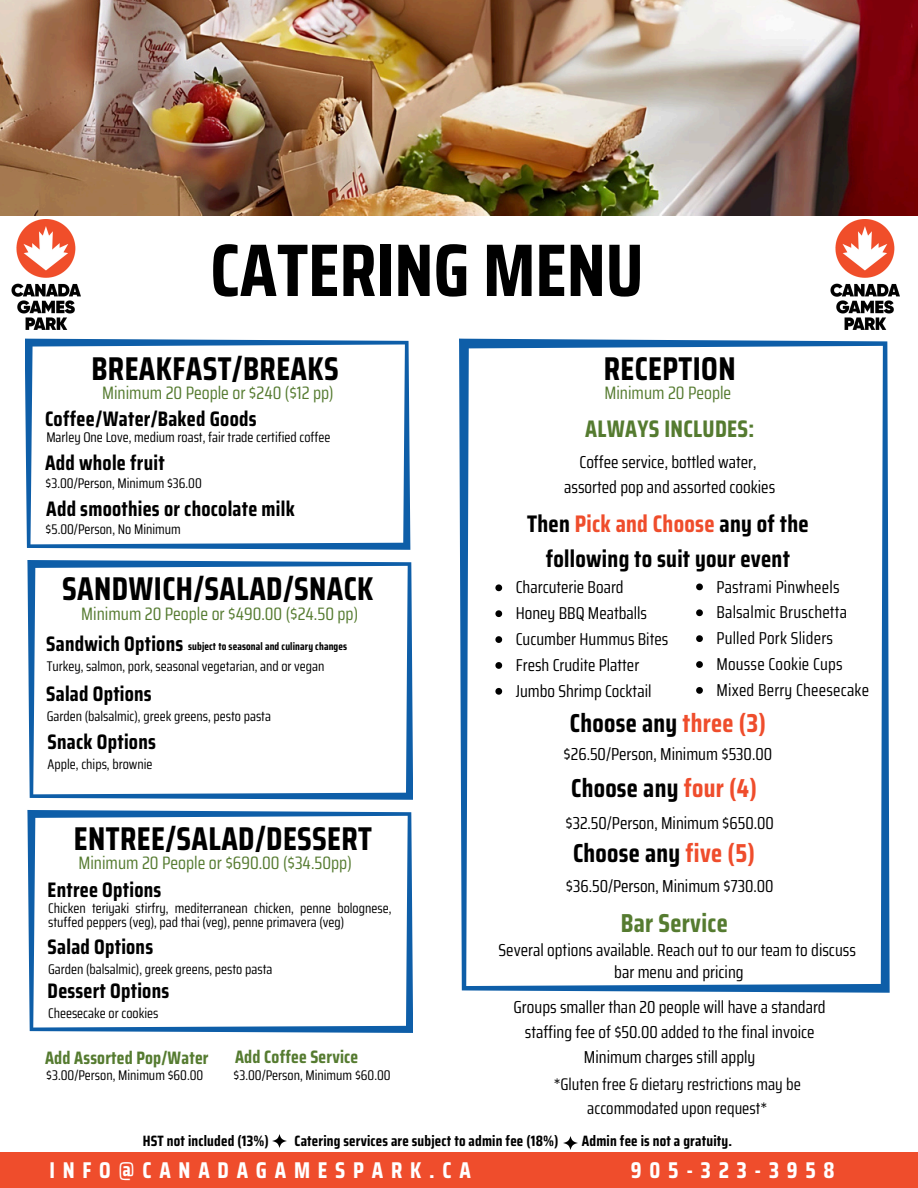
<style>
.page{position:relative;width:918px;height:1188px;background:#fff}
.page>*{position:absolute;margin:0;border:0;box-sizing:border-box;transform-origin:0 0}
.t1{font:700 74.55px "Saira Condensed";color:#000}
.t2{font:700 33px "Saira Condensed";letter-spacing:.01em;color:#000}
.t3{font:700 25.95px "Saira Condensed";letter-spacing:.01em;color:#000}
.t4{font:700 25.95px "Saira Condensed";letter-spacing:.01em;color:#557b30}
.t5{font:700 24px/34.8px "Saira Condensed";letter-spacing:.01em;color:#000;text-align:center}
.t6{font:700 24px "Saira Condensed";letter-spacing:.01em;color:#557b30}
.t7{font:700 22.8px "Saira Condensed";letter-spacing:.34em;color:#fff}
.t8{font:700 21px "Saira Condensed";letter-spacing:.01em;color:#000}
.t9{font:18px "Saira Condensed";color:#557b30}
.t10{font:700 18px "Saira Condensed";letter-spacing:.01em;color:#557b30}
.t11{font:17.4px/25px "Saira Condensed";color:#000;text-align:center}
.t12{font:17.25px "Saira Condensed";letter-spacing:.005em;color:#000}
.t13{font:16.8px/24.3px "Saira Condensed";color:#000;text-align:center}
.t14{font:700 15px "Saira Condensed";letter-spacing:.01em;color:#000}
.t15{font:13.95px/14px "Saira Condensed";color:#000}
.t16{font:700 10.65px "Saira Condensed";letter-spacing:.01em;color:#000}
.s1{color:#ef4d2c}
</style>
<div class="page">
<img style="left:0;top:0;width:918px;height:215px">
<div style="left:0;top:1152px;width:918px;height:36px;background:#ef4d2c"></div>
<svg style="left:25px;top:339px;width:385px;height:211px"></svg>
<svg style="left:459px;top:339px;width:431px;height:654px"></svg>
<svg style="left:27px;top:560px;width:386px;height:240px"></svg>
<img style="left:12px;top:220px;width:68px;height:110px">
<img style="left:831px;top:220px;width:68px;height:110px">
<svg style="left:27px;top:810px;width:386px;height:223px"></svg>
<img style="left:273px;top:1134px;width:13px;height:14px">
<img style="left:564px;top:1136px;width:13px;height:14px">
<svg style="left:495px;top:584px;width:7px;height:7px"></svg>
<svg style="left:495px;top:610px;width:7px;height:7px"></svg>
<svg style="left:495px;top:636px;width:7px;height:7px"></svg>
<svg style="left:495px;top:662px;width:7px;height:7px"></svg>
<svg style="left:495px;top:688px;width:7px;height:7px"></svg>
<svg style="left:696px;top:584px;width:7px;height:6px"></svg>
<svg style="left:696px;top:609px;width:7px;height:7px"></svg>
<svg style="left:696px;top:635px;width:7px;height:7px"></svg>
<svg style="left:696px;top:661px;width:7px;height:7px"></svg>
<svg style="left:696px;top:687px;width:7px;height:7px"></svg>
<h6 class="t1" style="left:210px;top:211px;width:435px">CATERING MENU</h6>
<h6 class="t2" style="left:91px;top:342px;width:249px">BREAKFAST/BREAKS</h6>
<p class="t9" style="left:102px;top:378px;width:233px">Minimum 20 People or $240 ($12 pp)</p>
<p class="t8" style="left:45px;top:403px;width:213px">Coffee/Water/Baked Goods</p>
<h2 class="t8" style="left:45px;top:446px;width:121px">Add whole fruit</h2>
<p class="t8" style="left:46px;top:492px;width:250px">Add smoothies or chocolate milk</p>
<p class="t15" style="left:46px;top:430px;width:286px">Marley One Love, medium roast, fair trade certified coffee</p>
<p class="t15" style="left:46px;top:476px;width:158px">$3.00/Person, Minimum $36.00</p>
<h6 class="t15" style="left:46px;top:523px;width:137px">$5.00/Person, No Minimum</h6>
<p class="t2" style="left:62px;top:562px;width:313px">SANDWICH/SALAD/SNACK</p>
<p class="t9" style="left:81px;top:599px;width:278px">Minimum 20 People or $490.00 ($24.50 pp)</p>
<p class="t8" style="left:46px;top:627px;width:138px">Sandwich Options</p>
<p class="t16" style="left:188px;top:638px;width:161px">subject to seasonal and culinary changes</p>
<p class="t15" style="left:47px;top:659px;width:279px">Turkey, salmon, pork, seasonal vegetarian, and or vegan</p>
<p class="t8" style="left:46px;top:677px;width:107px">Salad Options</p>
<p class="t15" style="left:47px;top:709px;width:226px">Garden (balsalmic), greek greens, pesto pasta</p>
<p class="t8" style="left:48px;top:725px;width:110px">Snack Options</p>
<p class="t15" style="left:48px;top:757px;width:106px">Apple, chips, brownie</p>
<p class="t2" style="left:74px;top:812px;width:300px">ENTREE/SALAD/DESSERT</p>
<p class="t8" style="left:48px;top:873px;width:115px">Entree Options</p>
<p class="t9" style="left:78px;top:849px;width:275px">Minimum 20 People or $690.00 ($34.50pp)</p>
<p class="t15" style="left:48px;top:901px;width:345px">Chicken teriyaki stirfry, mediterranean chicken, penne bolognese, stuffed peppers (veg), pad thai (veg), penne primavera (veg)</p>
<p class="t8" style="left:48px;top:930px;width:107px">Salad Options</p>
<p class="t15" style="left:48px;top:962px;width:226px">Garden (balsalmic), greek greens, pesto pasta</p>
<p class="t8" style="left:48px;top:974px;width:123px">Dessert Options</p>
<p class="t15" style="left:48px;top:1006px;width:112px">Cheesecake or cookies</p>
<p class="t10" style="left:45px;top:1043px;width:165px">Add Assorted Pop/Water</p>
<p class="t15" style="left:46px;top:1068px;width:159px">$3.00/Person, Minimum $60.00</p>
<p class="t10" style="left:235px;top:1043px;width:125px">Add Coffee Service</p>
<p class="t15" style="left:234px;top:1068px;width:159px">$3.00/Person, Minimum $60.00</p>
<p class="t2" style="left:604px;top:342px;width:133px">RECEPTION</p>
<p class="t9" style="left:604px;top:379px;width:128px">Minimum 20 People</p>
<h6 class="t6" style="left:585px;top:410px;width:171px">ALWAYS INCLUDES:</h6>
<h6 class="t11" style="left:579px;top:450px;width:179px">Coffee service, bottled water,</h6>
<p class="t11" style="left:564px;top:475px;width:213px">assorted pop and assorted cookies</p>
<h2 class="t5" style="left:527px;top:506px;width:283px">Then <span class="s1">Pick and Choose</span> any of the following to suit your event</h2>
<p class="t12" style="left:516px;top:574px;width:109px">Charcuterie Board</p>
<h6 class="t12" style="left:516px;top:600px;width:133px">Honey BBQ Meatballs</h6>
<p class="t12" style="left:516px;top:626px;width:154px">Cucumber Hummus Bites</p>
<h6 class="t12" style="left:516px;top:651px;width:125px">Fresh Crudite Platter</h6>
<p class="t12" style="left:516px;top:677px;width:137px">Jumbo Shrimp Cocktail</p>
<h6 class="t12" style="left:716px;top:573px;width:125px">Pastrami Pinwheels</h6>
<p class="t12" style="left:716px;top:599px;width:132px">Balsalmic Bruschetta</p>
<p class="t12" style="left:716px;top:625px;width:118px">Pulled Pork Sliders</p>
<p class="t12" style="left:716px;top:651px;width:128px">Mousse Cookie Cups</p>
<p class="t12" style="left:716px;top:676px;width:154px">Mixed Berry Cheesecake</p>
<p class="t3" style="left:570px;top:702px;width:197px">Choose any <span class="s1">three (3)</span></p>
<h2 class="t11" style="left:564px;top:742px;width:210px">$26.50/Person, Minimum $530.00</h2>
<p class="t3" style="left:571px;top:768px;width:187px">Choose any <span class="s1">four (4)</span></p>
<p class="t11" style="left:565px;top:810px;width:210px">$32.50/Person, Minimum $650.00</p>
<p class="t3" style="left:573px;top:833px;width:183px">Choose any <span class="s1">five (5)</span></p>
<p class="t11" style="left:566px;top:873px;width:209px">$36.50/Person, Minimum $730.00</p>
<p class="t4" style="left:621px;top:903px;width:108px">Bar Service</p>
<p class="t11" style="left:499px;top:938px;width:359px">Several options available. Reach out to our team to discuss</p>
<p class="t11" style="left:614px;top:959px;width:131px">bar menu and pricing</p>
<p class="t11" style="left:514px;top:994px;width:314px">Groups smaller than 20 people will have a standard staffing fee of $50.00 added to the final invoice</p>
<p class="t11" style="left:584px;top:1044px;width:173px">Minimum charges still apply</p>
<p class="t13" style="left:554px;top:1072px;width:249px">*Gluten free &amp; dietary restrictions may be accommodated upon request*</p>
<p class="t14" style="left:143px;top:1129px;width:128px">HST not included (13%)</p>
<p class="t14" style="left:295px;top:1129px;width:266px">Catering services are subject to admin fee (18%)</p>
<p class="t14" style="left:582px;top:1129px;width:152px">Admin fee is not a gratuity.</p>
<p class="t7" style="left:49px;top:1152px;width:423px">INFO@CANADAGAMESPARK.CA</p>
<h5 class="t7" style="left:631px;top:1152px;width:205px">905-323-3958</h5>
</div>
